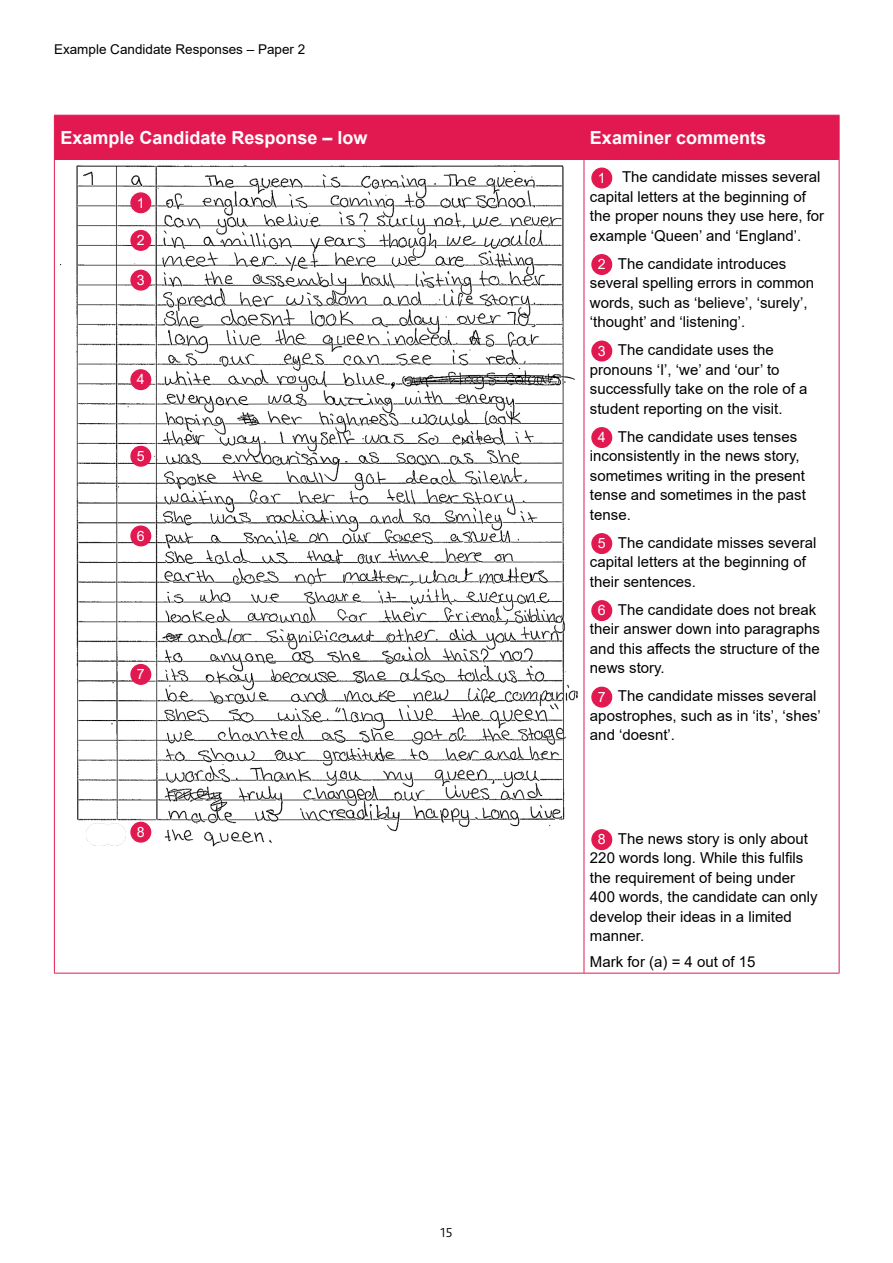
<style>
.page{position:relative;width:893px;height:1263px;background:#fff}
.page>*{position:absolute;margin:0;border:0;box-sizing:border-box;transform-origin:0 0}
.t1{font:700 18px "Arial";color:#fff}
.t2{font:15px/19.5px "Arial";color:#000}
.t3{font:14.25px "Arial";color:#fff}
.t4{font:13.5px "Arial";color:#000}
.t5{font:300 13.5px "Bliss Pro";color:#000}
.s1{font-size:14.25px;color:#fff}
</style>
<div class="page">
<div style="left:55px;top:116px;width:784px;height:43px;background:#e21951"></div>
<hr style="left:54px;top:116px;width:1px;height:43px;background:#e21951">
<hr style="left:54px;top:115px;width:530px;height:1px;background:#e21951">
<hr style="left:584px;top:115px;width:255px;height:1px;background:#e21951">
<hr style="left:584px;top:116px;width:1px;height:43px;background:#e21951">
<hr style="left:839px;top:116px;width:1px;height:43px;background:#e21951">
<hr style="left:54px;top:159px;width:530px;height:1px;background:#e21951">
<hr style="left:584px;top:159px;width:255px;height:1px;background:#e21951">
<hr style="left:54px;top:160px;width:1px;height:813px;background:#e21951">
<hr style="left:584px;top:160px;width:1px;height:813px;background:#e21951">
<hr style="left:839px;top:160px;width:1px;height:813px;background:#e21951">
<hr style="left:54px;top:973px;width:530px;height:1px;background:#e21951">
<hr style="left:584px;top:973px;width:255px;height:1px;background:#e21951">
<img style="left:60px;top:165px;width:518px;height:682px">
<div style="left:592px;top:168px;width:20px;height:20px;background:#e21951;border-radius:50%"></div>
<div style="left:591px;top:168px;width:21px;height:20px;border:1px solid #e21951;border-radius:50%"></div>
<div style="left:592px;top:255px;width:20px;height:19px;background:#e21951;border-radius:50%"></div>
<div style="left:591px;top:254px;width:21px;height:21px;border:1px solid #e21951;border-radius:50%"></div>
<div style="left:592px;top:341px;width:20px;height:20px;background:#e21951;border-radius:50%"></div>
<div style="left:591px;top:341px;width:21px;height:20px;border:1px solid #e21951;border-radius:50%"></div>
<div style="left:592px;top:428px;width:20px;height:19px;background:#e21951;border-radius:50%"></div>
<div style="left:591px;top:427px;width:21px;height:21px;border:1px solid #e21951;border-radius:50%"></div>
<div style="left:592px;top:534px;width:20px;height:19px;background:#e21951;border-radius:50%"></div>
<div style="left:591px;top:533px;width:21px;height:21px;border:1px solid #e21951;border-radius:50%"></div>
<div style="left:592px;top:601px;width:20px;height:19px;background:#e21951;border-radius:50%"></div>
<div style="left:591px;top:600px;width:21px;height:21px;border:1px solid #e21951;border-radius:50%"></div>
<div style="left:592px;top:687px;width:20px;height:20px;background:#e21951;border-radius:50%"></div>
<div style="left:591px;top:687px;width:21px;height:21px;border:1px solid #e21951;border-radius:50%"></div>
<div style="left:592px;top:830px;width:20px;height:19px;background:#e21951;border-radius:50%"></div>
<div style="left:591px;top:829px;width:21px;height:21px;border:1px solid #e21951;border-radius:50%"></div>
<div style="left:131px;top:193px;width:20px;height:20px;background:#e21951;border-radius:50%"></div>
<div style="left:130px;top:192px;width:21px;height:21px;border:1px solid #e21951;border-radius:50%"></div>
<div style="left:131px;top:231px;width:20px;height:19px;background:#e21951;border-radius:50%"></div>
<div style="left:130px;top:230px;width:21px;height:21px;border:1px solid #e21951;border-radius:50%"></div>
<div style="left:131px;top:270px;width:20px;height:20px;background:#e21951;border-radius:50%"></div>
<div style="left:130px;top:270px;width:21px;height:21px;border:1px solid #e21951;border-radius:50%"></div>
<div style="left:131px;top:370px;width:20px;height:19px;background:#e21951;border-radius:50%"></div>
<div style="left:130px;top:369px;width:21px;height:21px;border:1px solid #e21951;border-radius:50%"></div>
<div style="left:131px;top:446px;width:20px;height:20px;background:#e21951;border-radius:50%"></div>
<div style="left:130px;top:446px;width:21px;height:21px;border:1px solid #e21951;border-radius:50%"></div>
<div style="left:131px;top:526px;width:20px;height:20px;background:#e21951;border-radius:50%"></div>
<div style="left:130px;top:525px;width:21px;height:21px;border:1px solid #e21951;border-radius:50%"></div>
<div style="left:131px;top:665px;width:20px;height:19px;background:#e21951;border-radius:50%"></div>
<div style="left:130px;top:664px;width:21px;height:21px;border:1px solid #e21951;border-radius:50%"></div>
<div style="left:131px;top:822px;width:20px;height:20px;background:#e21951;border-radius:50%"></div>
<div style="left:130px;top:822px;width:21px;height:21px;border:1px solid #e21951;border-radius:50%"></div>
<p class="t4" style="left:54px;top:40px;width:253px">Example Candidate Responses – Paper 2</p>
<p class="t1" style="left:60px;top:125px;width:309px">Example Candidate Response – low</p>
<p class="t1" style="left:590px;top:125px;width:178px">Examiner comments</p>
<p class="t2" style="left:590px;top:167px;width:236px;text-indent:8px"><span class="s1">1</span> The candidate misses several capital letters at the beginning of the proper nouns they use here, for example ‘Queen’ and ‘England’.</p>
<p class="t2" style="left:590px;top:254px;width:226px;text-indent:8px"><span class="s1">2</span> The candidate introduces several spelling errors in common words, such as ‘believe’, ‘surely’, ‘thought’ and ‘listening’.</p>
<p class="t2" style="left:590px;top:340px;width:219px;text-indent:8px"><span class="s1">3</span> The candidate uses the pronouns ‘I’, ‘we’ and ‘our’ to successfully take on the role of a student reporting on the visit.</p>
<p class="t2" style="left:590px;top:427px;width:217px;text-indent:8px"><span class="s1">4</span> The candidate uses tenses inconsistently in the news story, sometimes writing in the present tense and sometimes in the past tense.</p>
<p class="t2" style="left:590px;top:533px;width:228px;text-indent:8px"><span class="s1">5</span> The candidate misses several capital letters at the beginning of their sentences.</p>
<p class="t2" style="left:590px;top:600px;width:232px;text-indent:8px"><span class="s1">6</span> The candidate does not break their answer down into paragraphs and this affects the structure of the news story.</p>
<p class="t2" style="left:590px;top:686px;width:232px;text-indent:8px"><span class="s1">7</span> The candidate misses several apostrophes, such as in ‘its’, ‘shes’ and ‘doesnt’.</p>
<p class="t3" style="left:137px;top:193px;width:9px">1</p>
<p class="t3" style="left:137px;top:230px;width:9px">2</p>
<p class="t3" style="left:137px;top:270px;width:9px">3</p>
<p class="t3" style="left:137px;top:370px;width:9px">4</p>
<p class="t3" style="left:137px;top:446px;width:9px">5</p>
<p class="t3" style="left:137px;top:526px;width:9px">6</p>
<p class="t3" style="left:137px;top:664px;width:9px">7</p>
<p class="t3" style="left:137px;top:822px;width:9px">8</p>
<p class="t5" style="left:440px;top:1224px;width:14px">15</p>
<p class="t2" style="left:590px;top:829px;width:229px;text-indent:8px"><span class="s1">8</span> The news story is only about<br>220 words long. While this fulfils the requirement of being under<br>400 words, the candidate can only develop their ideas in a limited manner.</p>
<p class="t2" style="left:590px;top:952px;width:167px">Mark for (a) = 4 out of 15</p>
</div>
